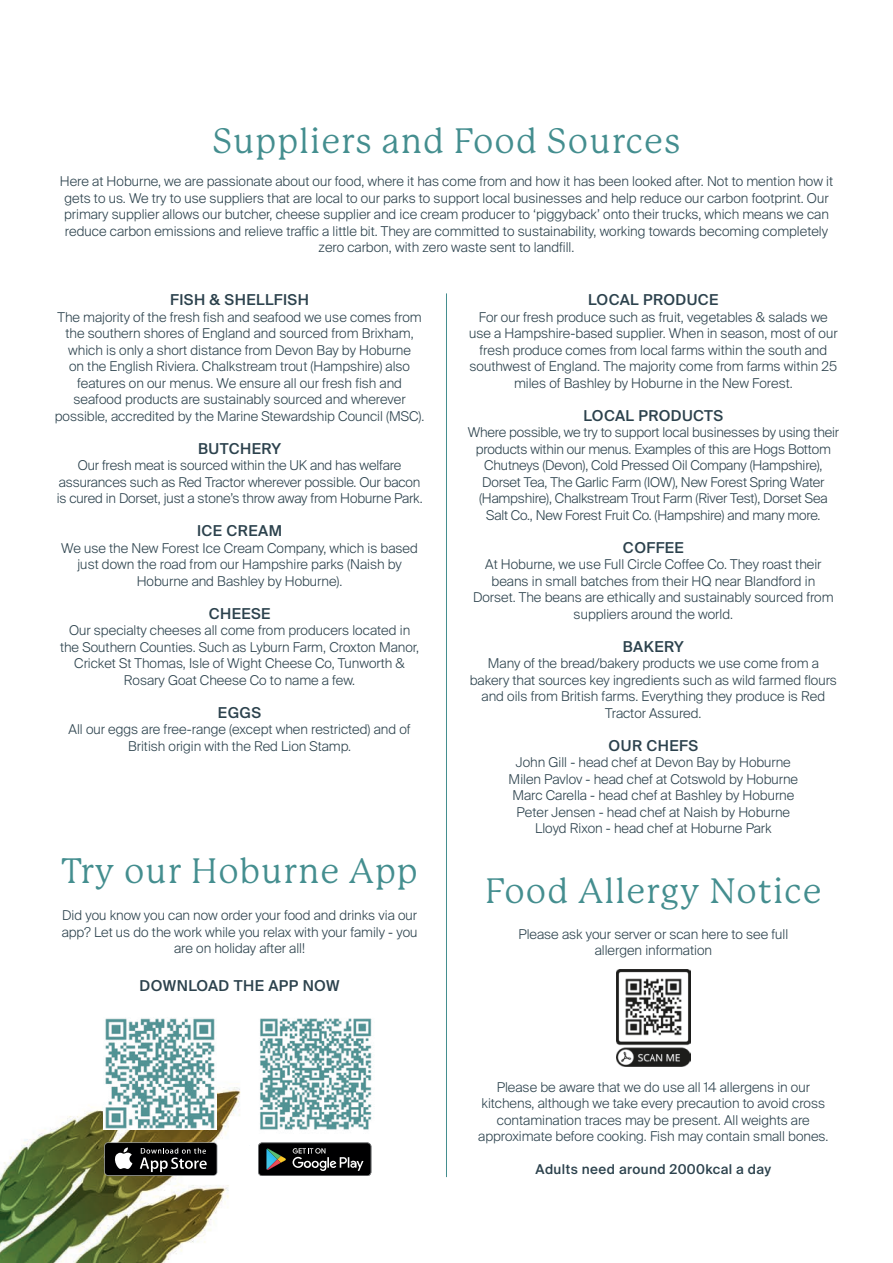
<style>
.page{position:relative;width:893px;height:1263px;background:#fff}
.page>*{position:absolute;margin:0;border:0;box-sizing:border-box;transform-origin:0 0}
.t1{font:34.5px "P22 Mackinac Pro";letter-spacing:.03em;color:#448e8f}
.t2{font:500 15px "Suisse Intl";letter-spacing:.03em;color:#2c424d}
.t3{font:500 15px "Suisse Intl";letter-spacing:.01em;color:#2c424d}
.t4{font:300 13.5px/16.5px "Suisse Intl";color:#2c424d;text-align:center}
.t5{font:500 13.5px "Suisse Intl";letter-spacing:.03em;color:#2c424d}
</style>
<div class="page">
<img style="left:0;top:1087px;width:447px;height:176px">
<hr style="left:446px;top:293px;width:1px;height:884px;background:#448e8f">
<img style="left:616px;top:970px;width:75px;height:96px">
<div style="left:104px;top:1142px;width:113px;height:34px;background:#8d8e7a;border-radius:4px"></div>
<div style="left:105px;top:1143px;width:112px;height:32px;background:#000001;border-radius:3px"></div>
<svg style="left:114px;top:1147px;width:18px;height:22px"></svg>
<svg style="left:140px;top:1148px;width:67px;height:24px"></svg>
<svg style="left:258px;top:1142px;width:113px;height:34px;background:#282b2b"></svg>
<img style="left:104px;top:1018px;width:112px;height:112px">
<img style="left:254px;top:1018px;width:122px;height:117px">
<h1 class="t1" style="left:213px;top:122px;width:469px">Suppliers and Food Sources</h1>
<p class="t4" style="left:60px;top:173px;width:775px">Here at Hoburne, we are passionate about our food, where it has come from and how it has been looked after. Not to mention how it gets to us. We try to use suppliers that are local to our parks to support local businesses and help reduce our carbon footprint. Our primary supplier allows our butcher, cheese supplier and ice cream producer to ‘piggyback’ onto their trucks, which means we can reduce carbon emissions and relieve traffic a little bit. They are committed to sustainability, working towards becoming completely zero carbon, with zero waste sent to landfill.</p>
<p class="t2" style="left:170px;top:291px;width:140px">FISH &amp; SHELLFISH</p>
<p class="t4" style="left:55px;top:309px;width:371px">The majority of the fresh fish and seafood we use comes from the southern shores of England and sourced from Brixham, which is only a short distance from Devon Bay by Hoburne<br>on the English Riviera. Chalkstream trout (Hampshire) also features on our menus. We ensure all our fresh fish and seafood products are sustainably sourced and wherever possible, accredited by the Marine Stewardship Council (MSC).</p>
<p class="t2" style="left:198px;top:440px;width:84px">BUTCHERY</p>
<p class="t4" style="left:57px;top:457px;width:367px">Our fresh meat is sourced within the UK and has welfare assurances such as Red Tractor wherever possible. Our bacon is cured in Dorset, just a stone’s throw away from Hoburne Park.</p>
<p class="t2" style="left:197px;top:522px;width:87px">ICE CREAM</p>
<p class="t4" style="left:61px;top:540px;width:358px">We use the New Forest Ice Cream Company, which is based just down the road from our Hampshire parks (Naish by<br>Hoburne and Bashley by Hoburne).</p>
<p class="t2" style="left:209px;top:605px;width:63px">CHEESE</p>
<p class="t4" style="left:60px;top:622px;width:361px">Our specialty cheeses all come from producers located in the Southern Counties. Such as Lyburn Farm, Croxton Manor, Cricket St Thomas, Isle of Wight Cheese Co, Tunworth &amp; Rosary Goat Cheese Co to name a few.</p>
<p class="t2" style="left:218px;top:704px;width:45px">EGGS</p>
<p class="t4" style="left:69px;top:721px;width:343px">All our eggs are free-range (except when restricted) and of<br>British origin with the Red Lion Stamp.</p>
<h1 class="t1" style="left:61px;top:851px;width:358px">Try our Hoburne App</h1>
<p class="t4" style="left:62px;top:907px;width:357px">Did you know you can now order your food and drinks via our app? Let us do the work while you relax with your family - you are on holiday after all!</p>
<p class="t2" style="left:140px;top:977px;width:202px">DOWNLOAD THE APP NOW</p>
<p class="t2" style="left:588px;top:291px;width:132px">LOCAL PRODUCE</p>
<p class="t4" style="left:469px;top:309px;width:370px">For our fresh produce such as fruit, vegetables &amp; salads we use a Hampshire-based supplier. When in season, most of our fresh produce comes from local farms within the south and southwest of England. The majority come from farms within 25 miles of Bashley by Hoburne in the New Forest.</p>
<p class="t3" style="left:584px;top:407px;width:141px">LOCAL PRODUCTS</p>
<p class="t4" style="left:468px;top:424px;width:373px">Where possible, we try to support local businesses by using their products within our menus. Examples of this are Hogs Bottom Chutneys (Devon), Cold Pressed Oil Company (Hampshire), Dorset Tea, The Garlic Farm (IOW), New Forest Spring Water (Hampshire), Chalkstream Trout Farm (River Test), Dorset Sea Salt Co., New Forest Fruit Co. (Hampshire) and many more.</p>
<p class="t2" style="left:623px;top:539px;width:62px">COFFEE</p>
<p class="t4" style="left:473px;top:556px;width:362px">At Hoburne, we use Full Circle Coffee Co. They roast their beans in small batches from their HQ near Blandford in Dorset. The beans are ethically and sustainably sourced from suppliers around the world.</p>
<p class="t2" style="left:623px;top:638px;width:62px">BAKERY</p>
<p class="t4" style="left:470px;top:655px;width:369px">Many of the bread/bakery products we use come from a bakery that sources key ingredients such as wild farmed flours and oils from British farms. Everything they produce is Red Tractor Assured.</p>
<p class="t2" style="left:609px;top:737px;width:91px">OUR CHEFS</p>
<p class="t4" style="left:509px;top:754px;width:291px">John Gill - head chef at Devon Bay by Hoburne Milen Pavlov - head chef at Cotswold by Hoburne Marc Carella - head chef at Bashley by Hoburne Peter Jensen - head chef at Naish by Hoburne Lloyd Rixon - head chef at Hoburne Park</p>
<h1 class="t1" style="left:485px;top:871px;width:338px">Food Allergy Notice</h1>
<p class="t4" style="left:518px;top:926px;width:271px">Please ask your server or scan here to see full allergen information</p>
<p class="t4" style="left:478px;top:1079px;width:352px">Please be aware that we do use all 14 allergens in our kitchens, although we take every precaution to avoid cross contamination traces may be present. All weights are approximate before cooking. Fish may contain small bones.</p>
<p class="t5" style="left:535px;top:1162px;width:237px">Adults need around 2000kcal a day</p>
</div>
